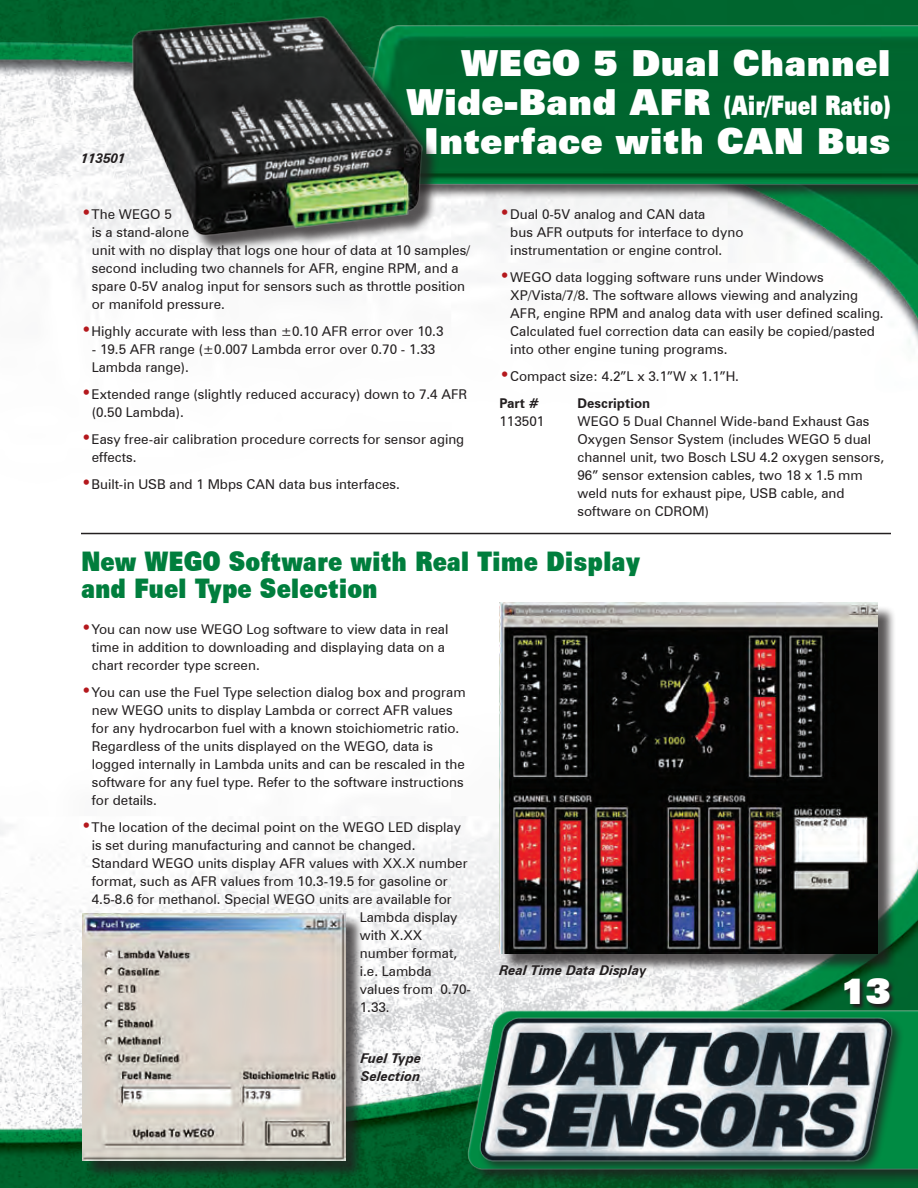
<style>
.page{position:relative;width:918px;height:1188px;background:#fff}
.page>*{position:absolute;margin:0;border:0;box-sizing:border-box;transform-origin:0 0}
.bullet{font:900 36px "Zurich BT";color:#fff}
.text_1{font:900 27px "Zurich BT";color:#007e3d;scale:.85 1}
.bullet-2{font:900 27px "Zurich BT";color:#fff;scale:.75 1}
.bullet-3{font:13.5px/18px "Zurich BT";color:#231f20}
.text_1-2{font:13.5px "Zurich BT";color:#231f20}
.text_1-3{font:italic 700 13.5px/18px "Zurich BT";color:#231f20}
.text_1-4{font:700 13.5px "Zurich BT";color:#231f20}
.s1{font-size:36px}
.s2{font-weight:900;font-size:18px;color:#b4181d}
</style>
<div class="page">
<img style="left:0;top:0;width:918px;height:1188px">
<svg style="left:843px;top:978px;width:52px;height:18px"></svg>
<img style="left:441px;top:996px;width:477px;height:192px">
<img style="left:455px;top:996px;width:462px;height:192px">
<hr style="left:81px;top:533px;width:810px;height:1px;background:#231f20">
<div style="left:502px;top:605px;width:394px;height:367px;background:#231f20;opacity:.75"></div>
<img style="left:500px;top:603px;width:377px;height:351px">
<div style="left:84px;top:916px;width:280px;height:264px;background:#231f20;opacity:.75"></div>
<img style="left:82px;top:913px;width:263px;height:248px">
<div style="left:355px;top:25px;width:563px;height:174px;background:#231f20;opacity:.75"></div>
<img style="left:328px;top:0;width:590px;height:192px">
<div style="left:135px;top:20px;width:304px;height:233px;background:#231f20;opacity:.75"></div>
<img style="left:127px;top:9px;width:304px;height:236px">
<p class="text_1-3" style="left:81px;top:149px;width:46px">113501</p>
<p class="bullet" style="left:461px;top:42px;width:432px">WEGO 5 Dual Channel</p>
<p class="bullet-2" style="left:406px;top:89px;width:648px"><span class="s1">Wide-Band AFR</span> (Air/Fuel Ratio)</p>
<p class="bullet" style="left:424px;top:120px;width:469px">Interface with CAN Bus</p>
<p class="bullet-3" style="left:92px;top:205px;width:380px;text-indent:-11px"><span class="s2">•</span>The WEGO 5<br>is a stand-alone<br>unit with no display that logs one hour of data at 10 samples/ second including two channels for AFR, engine RPM, and a spare 0-5V analog input for sensors such as throttle position or manifold pressure.</p>
<p class="bullet-3" style="left:81px;top:322px;width:364px"><span class="s2">•</span>Highly accurate with less than ±0.10 AFR error over 10.3</p>
<p class="bullet-3" style="left:92px;top:340px;width:345px">- 19.5 AFR range (±0.007 Lambda error over 0.70 - 1.33<br>Lambda range).</p>
<p class="bullet-3" style="left:92px;top:385px;width:377px;text-indent:-11px"><span class="s2">•</span>Extended range (slightly reduced accuracy) down to 7.4 AFR (0.50 Lambda).</p>
<p class="bullet-3" style="left:92px;top:430px;width:374px;text-indent:-11px"><span class="s2">•</span>Easy free-air calibration procedure corrects for sensor aging effects.</p>
<p class="bullet-3" style="left:81px;top:475px;width:320px"><span class="s2">•</span>Built-in USB and 1 Mbps CAN data bus interfaces.</p>
<p class="bullet-3" style="left:510px;top:205px;width:235px;text-indent:-11px"><span class="s2">•</span>Dual 0-5V analog and CAN data<br>bus AFR outputs for interface to dyno instrumentation or engine control.</p>
<p class="bullet-3" style="left:510px;top:268px;width:375px;text-indent:-11px"><span class="s2">•</span>WEGO data logging software runs under Windows XP/Vista/7/8. The software allows viewing and analyzing AFR, engine RPM and analog data with user defined scaling.<br>Calculated fuel correction data can easily be copied/pasted into other engine tuning programs.</p>
<p class="bullet-3" style="left:500px;top:367px;width:241px"><span class="s2">•</span>Compact size: 4.2”L x 3.1”W x 1.1”H.</p>
<p class="text_1-4" style="left:500px;top:395px;width:41px">Part #</p>
<p class="text_1-4" style="left:578px;top:395px;width:74px">Description</p>
<p class="text_1-2" style="left:500px;top:413px;width:46px">113501</p>
<p class="text_1-2" style="left:578px;top:413px;width:294px">WEGO 5 Dual Channel Wide-band Exhaust Gas</p>
<p class="text_1-2" style="left:578px;top:431px;width:295px">Oxygen Sensor System (includes WEGO 5 dual</p>
<p class="text_1-2" style="left:578px;top:449px;width:308px">channel unit, two Bosch LSU 4.2 oxygen sensors,</p>
<p class="text_1-2" style="left:578px;top:467px;width:287px">96” sensor extension cables, two 18 x 1.5 mm</p>
<p class="text_1-2" style="left:578px;top:485px;width:269px">weld nuts for exhaust pipe, USB cable, and</p>
<p class="text_1-2" style="left:578px;top:503px;width:133px">software on CDROM)</p>
<p class="text_1" style="left:81px;top:545px;width:660px">New WEGO Software with Real Time Display</p>
<p class="text_1" style="left:81px;top:572px;width:351px">and Fuel Type Selection</p>
<p class="bullet-3" style="left:92px;top:620px;width:358px;text-indent:-11px"><span class="s2">•</span>You can now use WEGO Log software to view data in real time in addition to downloading and displaying data on a chart recorder type screen.</p>
<p class="bullet-3" style="left:92px;top:683px;width:375px;text-indent:-11px"><span class="s2">•</span>You can use the Fuel Type selection dialog box and program new WEGO units to display Lambda or correct AFR values for any hydrocarbon fuel with a known stoichiometric ratio.<br>Regardless of the units displayed on the WEGO, data is logged internally in Lambda units and can be rescaled in the software for any fuel type. Refer to the software instructions for details.</p>
<p class="bullet-3" style="left:81px;top:818px;width:382px"><span class="s2">•</span>The location of the decimal point on the WEGO LED display</p>
<p class="bullet-3" style="left:92px;top:836px;width:325px">is set during manufacturing and cannot be changed.</p>
<p class="bullet-3" style="left:92px;top:854px;width:377px">Standard WEGO units display AFR values with XX.X number</p>
<p class="bullet-3" style="left:92px;top:872px;width:358px">format, such as AFR values from 10.3-19.5 for gasoline or</p>
<p class="bullet-3" style="left:92px;top:890px;width:361px">4.5-8.6 for methanol. Special WEGO units are available for</p>
<p class="bullet-3" style="left:360px;top:908px;width:99px">Lambda display</p>
<p class="bullet-3" style="left:360px;top:926px;width:64px">with X.XX</p>
<p class="bullet-3" style="left:360px;top:944px;width:99px">number format,</p>
<p class="bullet-3" style="left:360px;top:962px;width:73px">i.e. Lambda</p>
<p class="bullet-3" style="left:360px;top:980px;width:113px">values from 0.70-</p>
<p class="bullet-3" style="left:360px;top:998px;width:31px">1.33.</p>
<p class="text_1-3" style="left:500px;top:961px;width:149px">Real Time Data Display</p>
<p class="text_1-3" style="left:361px;top:1049px;width:62px">Fuel Type<br>Selection</p>
<h1 class="bullet" style="left:840px;top:970px;width:52px">13</h1>
</div>
